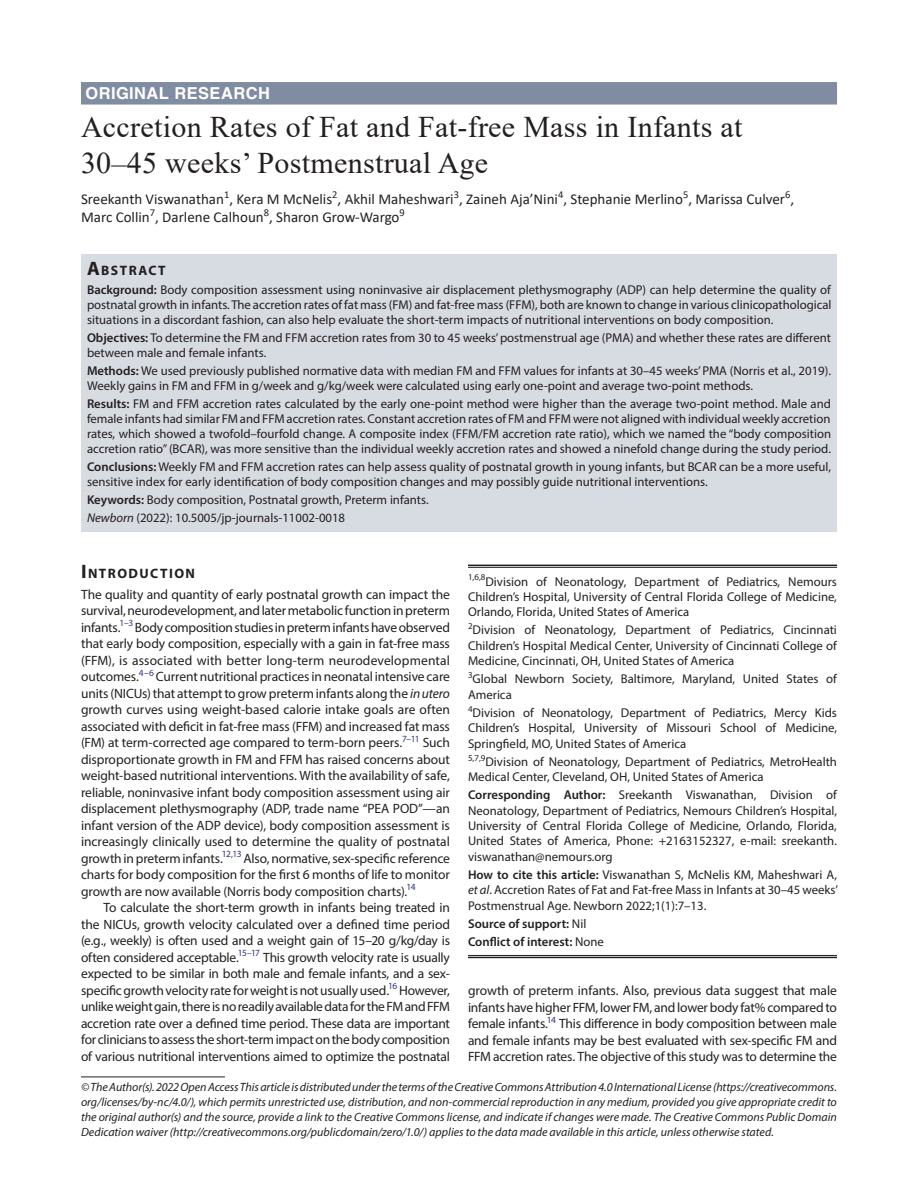
<style>
.page{position:relative;width:918px;height:1188px;background:#fff}
.page>*{position:absolute;margin:0;border:0;box-sizing:border-box;transform-origin:0 0}
.t1{font:30px/36px "Times New Roman";letter-spacing:.01em;color:#231f20}
.ArticleType{font:700 16.5px "Helvetica LT Std";letter-spacing:.025em;color:#fff}
.AuthorName{font:15px/18px "Calibri";color:#231f20}
.Head-1{font:700 13.65px "Myriad Pro";letter-spacing:.105em;color:#231f20}
.AbstractTitle{font:700 13.65px "Myriad Pro";letter-spacing:.105em;color:#231f20}
.Para-NoIndent{font:13.5px/16.5px "Myriad Pro";letter-spacing:-.01em;color:#231f20;text-align:justify}
.Para-Indent{font:13.5px/16.5px "Myriad Pro";letter-spacing:-.015em;color:#231f20;text-align:justify}
.Abstract-Para-first{font:12.75px/15px "Myriad Pro";color:#231f20}
.Affiliation{font:12.75px/15.3px "Myriad Pro";color:#231f20;text-align:justify}
.Corresponding_Author{font:12.75px/15.3px "Myriad Pro";color:#231f20;text-align:justify}
.Affiliation-first{font:12.75px/15.3px "Myriad Pro";color:#231f20;text-align:justify}
.How_to_Cite{font:12.75px/15.3px "Myriad Pro";color:#231f20;text-align:justify}
.Keywords{font:12.75px "Myriad Pro";color:#231f20}
.JT_DOI{font:12.75px "Myriad Pro";color:#231f20}
.COI{font:600 12.75px "Myriad Pro";color:#231f20}
.Source{font:600 12.75px "Myriad Pro";color:#231f20}
.FootNote{font:italic 12px/15px "Myriad Pro";color:#231f20;text-align:justify}
.s1{font-size:19.5px}
.s2{font-weight:600}
.s3{font-style:italic}
.s4{font-weight:400}
</style>
<div class="page">
<div style="left:81px;top:82px;width:756px;height:23px;background:#808ca2"></div>
<div style="left:81px;top:254px;width:756px;height:26px;background:#d7dbe2"></div>
<div style="left:81px;top:279px;width:756px;height:54px;background:#d7dbe2"></div>
<div style="left:81px;top:327px;width:756px;height:39px;background:#d7dbe2"></div>
<div style="left:81px;top:360px;width:756px;height:39px;background:#d7dbe2"></div>
<div style="left:81px;top:393px;width:756px;height:69px;background:#d7dbe2"></div>
<div style="left:81px;top:456px;width:756px;height:39px;background:#d7dbe2"></div>
<div style="left:81px;top:489px;width:756px;height:24px;background:#d7dbe2"></div>
<div style="left:81px;top:507px;width:756px;height:24px;background:#d7dbe2"></div>
<hr style="left:81px;top:1077px;width:144px;height:1px;background:#231f20">
<hr style="left:468px;top:565px;width:369px;height:1px;background:#231f20">
<hr style="left:468px;top:567px;width:369px;height:1px;background:#231f20">
<hr style="left:468px;top:955px;width:369px;height:1px;background:#231f20">
<hr style="left:468px;top:957px;width:369px;height:1px;background:#231f20">
<p class="ArticleType" style="left:86px;top:83px;width:186px">ORIGINAL RESEARCH</p>
<p class="t1" style="left:81px;top:108px;width:663px">Accretion Rates of Fat and Fat-free Mass in Infants at<br>30–45 weeks’ Postmenstrual Age</p>
<p class="AuthorName" style="left:81px;top:190px;width:715px">Sreekanth Viswanathan<sup>1</sup>, Kera M McNelis<sup>2</sup>, Akhil Maheshwari<sup>3</sup>, Zaineh Aja’Nini<sup>4</sup>, Stephanie Merlino<sup>5</sup>, Marissa Culver<sup>6</sup>,<br>Marc Collin<sup>7</sup>, Darlene Calhoun<sup>8</sup>, Sharon Grow-Wargo<sup>9</sup></p>
<p class="AbstractTitle" style="left:87px;top:261px;width:80px"><span class="s1">A</span>BSTRACT</p>
<p class="Abstract-Para-first" style="left:87px;top:282px;width:746px;text-align:justify"><span class="s2">Background:</span> Body composition assessment using noninvasive air displacement plethysmography (ADP) can help determine the quality of postnatal growth in infants. The accretion rates of fat mass (FM) and fat-free mass (FFM), both are known to change in various clinicopathological situations in a discordant fashion, can also help evaluate the short-term impacts of nutritional interventions on body composition.</p>
<p class="Abstract-Para-first" style="left:87px;top:330px;width:745px"><span class="s2">Objectives:</span> To determine the FM and FFM accretion rates from 30 to 45 weeks’ postmenstrual age (PMA) and whether these rates are different between male and female infants.</p>
<p class="Abstract-Para-first" style="left:87px;top:363px;width:746px"><span class="s2">Methods:</span> We used previously published normative data with median FM and FFM values for infants at 30–45 weeks’ PMA (Norris et al., 2019).<br>Weekly gains in FM and FFM in g/week and g/kg/week were calculated using early one-point and average two-point methods.</p>
<p class="Abstract-Para-first" style="left:87px;top:396px;width:746px;text-align:justify"><span class="s2">Results:</span> FM and FFM accretion rates calculated by the early one-point method were higher than the average two-point method. Male and female infants had similar FM and FFM accretion rates. Constant accretion rates of FM and FFM were not aligned with individual weekly accretion rates, which showed a twofold–fourfold change. A composite index (FFM/FM accretion rate ratio), which we named the “body composition accretion ratio” (BCAR), was more sensitive than the individual weekly accretion rates and showed a ninefold change during the study period.</p>
<p class="Abstract-Para-first" style="left:87px;top:459px;width:746px"><span class="s2">Conclusions:</span> Weekly FM and FFM accretion rates can help assess quality of postnatal growth in young infants, but BCAR can be a more useful, sensitive index for early identification of body composition changes and may possibly guide nutritional interventions.</p>
<p class="Keywords" style="left:87px;top:492px;width:343px"><span class="s2">Keywords:</span> Body composition, Postnatal growth, Preterm infants.</p>
<p class="JT_DOI" style="left:87px;top:510px;width:260px"><span class="s3">Newborn</span> (2022): 10.5005/jp-journals-11002-0018</p>
<p class="Head-1" style="left:81px;top:564px;width:116px"><span class="s1">I</span>NTRODUCTION</p>
<p class="Para-NoIndent" style="left:81px;top:586px;width:371px">The quality and quantity of early postnatal growth can impact the survival, neurodevelopment, and later metabolic function in preterm infants.<sup>1–3</sup> Body composition studies in preterm infants have observed that early body composition, especially with a gain in fat-free mass (FFM), is associated with better long-term neurodevelopmental outcomes.<sup>4–6</sup> Current nutritional practices in neonatal intensive care units (NICUs) that attempt to grow preterm infants along the <span class="s3">in utero </span>growth curves using weight-based calorie intake goals are often associated with deficit in fat-free mass (FFM) and increased fat mass (FM) at term-corrected age compared to term-born peers.<sup>7–11</sup> Such disproportionate growth in FM and FFM has raised concerns about weight-based nutritional interventions. With the availability of safe, reliable, noninvasive infant body composition assessment using air displacement plethysmography (ADP, trade name “PEA POD”—an infant version of the ADP device), body composition assessment is increasingly clinically used to determine the quality of postnatal growth in preterm infants.<sup>12,13</sup> Also, normative, sex-specific reference charts for body composition for the first 6 months of life to monitor growth are now available (Norris body composition charts).<sup>14</sup></p>
<p class="Para-Indent" style="left:81px;top:899px;width:371px;text-indent:22px">To calculate the short-term growth in infants being treated in the NICUs, growth velocity calculated over a defined time period (e.g., weekly) is often used and a weight gain of 15–20 g/kg/day is often considered acceptable.<sup>15–17</sup> This growth velocity rate is usually expected to be similar in both male and female infants, and a sex&shy;specific growth velocity rate for weight is not usually used.<sup>16</sup> However, unlike weight gain, there is no readily available data for the FM and FFM accretion rate over a defined time period. These data are important for clinicians to assess the short-term impact on the body composition of various nutritional interventions aimed to optimize the postnatal</p>
<p class="FootNote" style="left:81px;top:1079px;width:758px">© The Author(s). 2022 Open Access This article is distributed under the terms of the Creative Commons Attribution 4.0 International License (https://creativecommons. org/licenses/by-nc/4.0/), which permits unrestricted use, distribution, and non-commercial reproduction in any medium, provided you give appropriate credit to the original author(s) and the source, provide a link to the Creative Commons license, and indicate if changes were made. The Creative Commons Public Domain Dedication waiver (http://creativecommons.org/publicdomain/zero/1.0/) applies to the data made available in this article, unless otherwise stated.</p>
<p class="Affiliation-first" style="left:468px;top:573px;width:370px"><sup>1,6,8</sup>Division of Neonatology, Department of Pediatrics, Nemours Children’s Hospital, University of Central Florida College of Medicine, Orlando, Florida, United States of America</p>
<p class="Affiliation" style="left:468px;top:622px;width:371px"><sup>2</sup>Division of Neonatology, Department of Pediatrics, Cincinnati Children’s Hospital Medical Center, University of Cincinnati College of Medicine, Cincinnati, OH, United States of America</p>
<p class="Affiliation" style="left:468px;top:671px;width:371px"><sup>3</sup>Global Newborn Society, Baltimore, Maryland, United States of<br>America</p>
<p class="Affiliation" style="left:468px;top:705px;width:371px"><sup>4</sup>Division of Neonatology, Department of Pediatrics, Mercy Kids Children’s Hospital, University of Missouri School of Medicine, Springfield, MO, United States of America</p>
<p class="Affiliation" style="left:468px;top:754px;width:371px"><sup>5,7,9</sup>Division of Neonatology, Department of Pediatrics, MetroHealth<br>Medical Center, Cleveland, OH, United States of America</p>
<p class="Corresponding_Author" style="left:468px;top:787px;width:371px"><span class="s2">Corresponding Author:</span> Sreekanth Viswanathan, Division of Neonatology, Department of Pediatrics, Nemours Children’s Hospital, University of Central Florida College of Medicine, Orlando, Florida, United States of America, Phone: +2163152327, e-mail: sreekanth. viswanathan@nemours.org</p>
<p class="How_to_Cite" style="left:468px;top:867px;width:372px"><span class="s2">How to cite this article:</span> Viswanathan S, McNelis KM, Maheshwari A, <span class="s3">et al</span>. Accretion Rates of Fat and Fat-free Mass in Infants at 30–45 weeks’ Postmenstrual Age. Newborn 2022;1(1):7–13.</p>
<p class="Source" style="left:468px;top:915px;width:120px">Source of support: <span class="s4">Nil</span></p>
<p class="COI" style="left:468px;top:934px;width:137px">Conflict of interest: <span class="s4">None</span></p>
<p class="Para-Indent" style="left:468px;top:982px;width:371px">growth of preterm infants. Also, previous data suggest that male infants have higher FFM, lower FM, and lower body fat% compared to female infants.<sup>14</sup> This difference in body composition between male and female infants may be best evaluated with sex-specific FM and FFM accretion rates. The objective of this study was to determine the</p>
</div>
